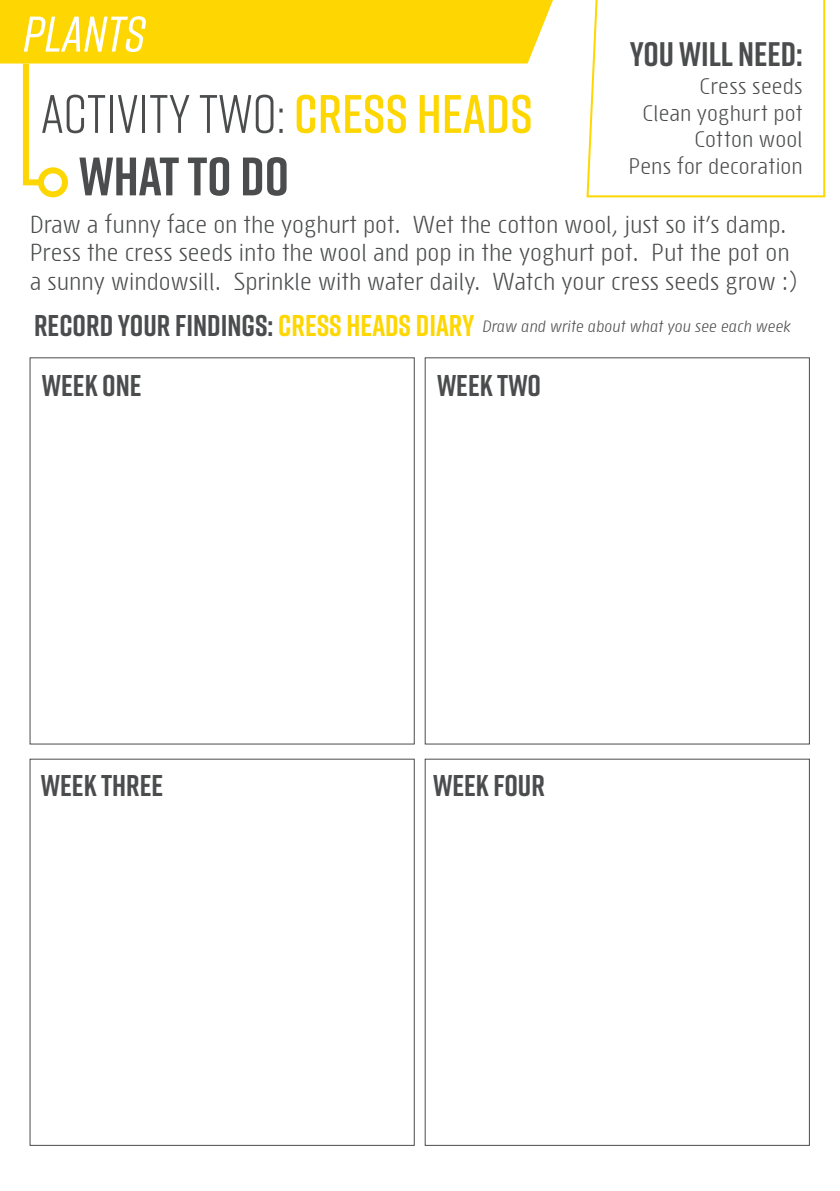
<style>
.page{position:relative;width:840px;height:1191px;background:#fff}
.page>*{position:absolute;margin:0;border:0;box-sizing:border-box;transform-origin:0 0}
.t1{font:54px "Rift";color:#4b4c4d}
.t2{font:700 54px "Rift";color:#4b4c4d}
.t3{font:italic 500 50px "Rift";color:#fff}
.t4{font:700 34px "Rift";color:#4b4c4d}
.t5{font:700 30px "Rift";color:#4b4c4d}
.t6{font:24px/28.8px "Sys TT";color:#4b4c4d}
.t7{font:22px "Sys TT";letter-spacing:.005em;color:#4b4c4d}
.t8{font:italic 16px "Sys TT";color:#4b4c4d}
.s1{font-weight:600;color:#fed702}
.s2{color:#fed702}
</style>
<div class="page">
<svg style="left:586px;top:0;width:239px;height:198px"></svg>
<svg style="left:0;top:0;width:552px;height:188px"></svg>
<div style="left:38px;top:167px;width:30px;height:30px;border:6px solid #fed702;border-radius:50%"></div>
<div style="left:424px;top:759px;width:385px;height:386px;border:1px solid #4b4c4d"></div>
<p class="t3" style="left:23px;top:-1px;width:124px">PLANTS</p>
<p class="t4" style="left:629px;top:30px;width:174px">YOU WILL NEED:</p>
<p class="t7" style="left:699px;top:72px;width:105px">Cress seeds</p>
<p class="t7" style="left:642px;top:98px;width:161px">Clean yoghurt pot</p>
<p class="t7" style="left:694px;top:125px;width:110px">Cotton wool</p>
<p class="t7" style="left:628px;top:151px;width:176px">Pens for decoration</p>
<p class="t1" style="left:41px;top:76px;width:493px">Activity TWO: <span class="s1">CRESS HEADS</span></p>
<p class="t2" style="left:79px;top:138px;width:211px">WHAT TO DO</p>
<p class="t6" style="left:30px;top:208px;width:757px">Draw a funny face on the yoghurt pot. Wet the cotton wool, just so it’s damp.</p>
<p class="t6" style="left:30px;top:237px;width:769px">Press the cress seeds into the wool and pop in the yoghurt pot. Put the pot on a sunny windowsill. Sprinkle with water daily. Watch your cress seeds grow :)</p>
<p class="t5" style="left:34px;top:303px;width:441px">RECORD YOUR FINDINGS: <span class="s2">CRESS HEADS DIARY</span></p>
<p class="t5" style="left:42px;top:364px;width:101px">WEEK ONE</p>
<p class="t5" style="left:437px;top:364px;width:105px">WEEK TWO</p>
<p class="t8" style="left:481px;top:316px;width:310px">Draw and write about what you see each week</p>
<p class="t5" style="left:41px;top:764px;width:124px">WEEK THREE</p>
<p class="t5" style="left:433px;top:764px;width:113px">WEEK FOUR</p>
</div>
